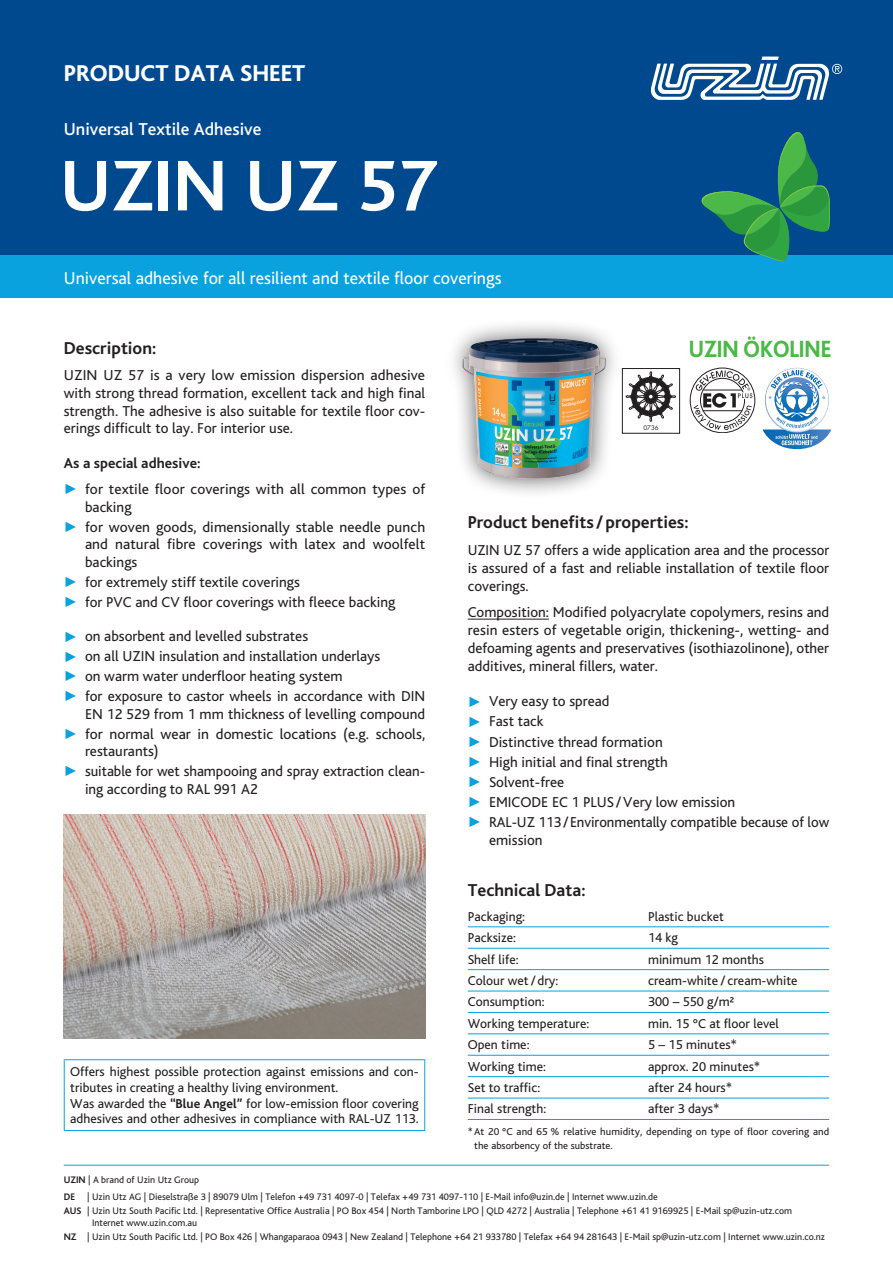
<style>
.page{position:relative;width:893px;height:1263px;background:#fff}
.page>*{position:absolute;margin:0;border:0;box-sizing:border-box;transform-origin:0 0}
.t1{font:700 75px "Bliss";color:#fff}
.t2{font:800 24.6px "Bliss";letter-spacing:-.005em;color:#4cb848;scale:.9 1}
.t3{font:800 24px "Bliss";color:#fff}
.t4{font:18px "Bliss";color:#fff}
.t5{font:700 18px "Bliss";color:#231f20}
.t6{font:500 18px "Bliss";color:#fff}
.t7{font:15px/17.7px "Bliss";color:#231f20;text-align:justify}
.t8{font:700 15px "Bliss";color:#231f20}
.t9{font:13.5px/15.8px "Bliss";color:#231f20}
.t10{font:10.5px/14.2px "Bliss";letter-spacing:.005em;color:#231f20}
.t11{font:9.9px/16.2px "Bliss";color:#231f20}
.t12{font:6.15px "Futura";color:#231f20}
.s1{color:#09a1de}
.s2{font-weight:700}
</style>
<div class="page">
<div style="left:0;top:0;width:893px;height:255px;background:#01498e"></div>
<div style="left:0;top:255px;width:893px;height:43px;background:#09a1de"></div>
<svg style="left:651px;top:57px;width:191px;height:43px"></svg>
<hr style="left:64px;top:1165px;width:765px;height:1px;background:#09a1de">
<hr style="left:468px;top:619px;width:81px;height:1px;background:#231f20">
<hr style="left:468px;top:926px;width:174px;height:1px;background:#09a1de">
<hr style="left:642px;top:926px;width:187px;height:1px;background:#09a1de">
<hr style="left:468px;top:948px;width:174px;height:1px;background:#09a1de">
<hr style="left:642px;top:948px;width:187px;height:1px;background:#09a1de">
<hr style="left:468px;top:969px;width:174px;height:1px;background:#09a1de">
<hr style="left:642px;top:969px;width:187px;height:1px;background:#09a1de">
<hr style="left:468px;top:990px;width:174px;height:1px;background:#09a1de">
<hr style="left:642px;top:990px;width:187px;height:1px;background:#09a1de">
<hr style="left:468px;top:1012px;width:174px;height:1px;background:#09a1de">
<hr style="left:642px;top:1012px;width:187px;height:1px;background:#09a1de">
<hr style="left:468px;top:1033px;width:174px;height:1px;background:#09a1de">
<hr style="left:642px;top:1033px;width:187px;height:1px;background:#09a1de">
<hr style="left:468px;top:1055px;width:174px;height:1px;background:#09a1de">
<hr style="left:642px;top:1055px;width:187px;height:1px;background:#09a1de">
<hr style="left:468px;top:1076px;width:174px;height:1px;background:#09a1de">
<hr style="left:642px;top:1076px;width:187px;height:1px;background:#09a1de">
<hr style="left:468px;top:1098px;width:174px;height:1px;background:#09a1de">
<hr style="left:642px;top:1098px;width:187px;height:1px;background:#09a1de">
<hr style="left:468px;top:1119px;width:174px;height:1px;background:#09a1de">
<hr style="left:642px;top:1119px;width:187px;height:1px;background:#09a1de">
<div style="left:443px;top:318px;width:183px;height:181px;background:#231f20;opacity:.75"></div>
<img style="left:461px;top:334px;width:147px;height:147px">
<img style="left:64px;top:815px;width:361px;height:223px">
<svg style="left:702px;top:132px;width:128px;height:129px"></svg>
<svg style="left:690px;top:368px;width:65px;height:65px"></svg>
<svg style="left:762px;top:368px;width:69px;height:81px"></svg>
<div style="left:622px;top:368px;width:58px;height:65px;background:#fff"></div>
<div style="left:622px;top:368px;width:58px;height:65px;border:1px solid #231f20"></div>
<svg style="left:625px;top:371px;width:51px;height:51px"></svg>
<hr style="left:64px;top:1059px;width:361px;height:1px;background:#09a1de">
<hr style="left:64px;top:1060px;width:1px;height:70px;background:#09a1de">
<hr style="left:424px;top:1060px;width:1px;height:70px;background:#09a1de">
<hr style="left:64px;top:1130px;width:361px;height:1px;background:#09a1de">
<h3 class="t3" style="left:64px;top:61px;width:243px">PRODUCT DATA SHEET</h3>
<p class="t6" style="left:64px;top:119px;width:199px">Universal Textile Adhesive</p>
<h1 class="t1" style="left:60px;top:147px;width:379px">UZIN UZ 57</h1>
<p class="t4" style="left:64px;top:268px;width:439px">Universal adhesive for all resilient and textile floor coverings</p>
<p class="t5" style="left:64px;top:339px;width:94px">Description:</p>
<p class="t7" style="left:64px;top:367px;width:363px">UZIN UZ 57 is a very low emission dispersion adhesive with strong thread formation, excellent tack and high final strength. The adhesive is also suitable for textile floor cov&shy;erings difficult to lay. For interior use.</p>
<p class="t8" style="left:64px;top:455px;width:138px">As a special adhesive:</p>
<p class="t7" style="left:85px;top:481px;width:342px;text-indent:-21px"><span class="s1">✓</span> for textile floor coverings with all common types of backing</p>
<p class="t7" style="left:85px;top:518px;width:342px;text-indent:-21px"><span class="s1">✓</span> for woven goods, dimensionally stable needle punch and natural fibre coverings with latex and woolfelt backings</p>
<p class="t7" style="left:64px;top:573px;width:238px"><span class="s1">✓</span> for extremely stiff textile coverings</p>
<p class="t7" style="left:64px;top:593px;width:333px"><span class="s1">✓</span> for PVC and CV floor coverings with fleece backing</p>
<p class="t7" style="left:64px;top:628px;width:246px"><span class="s1">✓</span> on absorbent and levelled substrates</p>
<p class="t7" style="left:64px;top:648px;width:318px"><span class="s1">✓</span> on all UZIN insulation and installation underlays</p>
<p class="t7" style="left:64px;top:668px;width:280px"><span class="s1">✓</span> on warm water underfloor heating system</p>
<p class="t7" style="left:64px;top:687px;width:363px;text-align:right"><span class="s1">✓</span> for exposure to castor wheels in accordance with DIN<br>EN 12 529 from 1 mm thickness of levelling compound</p>
<p class="t7" style="left:85px;top:725px;width:342px;text-indent:-21px"><span class="s1">✓</span> for normal wear in domestic locations (e.g. schools, restaurants)</p>
<p class="t7" style="left:85px;top:762px;width:342px;text-indent:-21px"><span class="s1">✓</span> suitable for wet shampooing and spray extraction clean&shy;ing according to RAL 991 A2</p>
<p class="t9" style="left:70px;top:1064px;width:350px">Offers highest possible protection against emissions and con&shy;tributes in creating a healthy living environment.<br>Was awarded the <span class="s2">“Blue Angel”</span> for low-emission floor covering adhesives and other adhesives in compliance with RAL-UZ 113.</p>
<p class="t12" style="left:643px;top:423px;width:17px">0736</p>
<h2 class="t2" style="left:689px;top:336px;width:160px">UZIN ÖKOLINE</h2>
<p class="t5" style="left:468px;top:513px;width:222px">Product benefits /properties:</p>
<p class="t7" style="left:468px;top:541px;width:363px">UZIN UZ 57 offers a wide application area and the processor is assured of a fast and reliable installation of textile floor coverings.</p>
<p class="t7" style="left:468px;top:604px;width:363px">Composition: Modified polyacrylate copolymers, resins and resin esters of vegetable origin, thickening-, wetting- and defoaming agents and preservatives (isothiazolinone), other additives, mineral fillers, water.</p>
<p class="t7" style="left:468px;top:693px;width:143px"><span class="s1">✓</span> Very easy to spread</p>
<p class="t7" style="left:468px;top:713px;width:77px"><span class="s1">✓</span> Fast tack</p>
<p class="t7" style="left:468px;top:733px;width:197px"><span class="s1">✓</span> Distinctive thread formation</p>
<p class="t7" style="left:468px;top:753px;width:202px"><span class="s1">✓</span> High initial and final strength</p>
<p class="t7" style="left:468px;top:773px;width:98px"><span class="s1">✓</span> Solvent-free</p>
<p class="t7" style="left:468px;top:793px;width:269px"><span class="s1">✓</span> EMICODE EC 1 PLUS /Very low emission</p>
<p class="t7" style="left:489px;top:813px;width:342px;text-indent:-21px"><span class="s1">✓</span> RAL-UZ 113/Environmentally compatible because of low emission</p>
<p class="t5" style="left:468px;top:881px;width:119px">Technical Data:</p>
<p class="t9" style="left:468px;top:909px;width:59px">Packaging:</p>
<p class="t9" style="left:648px;top:909px;width:77px">Plastic bucket</p>
<p class="t9" style="left:468px;top:930px;width:50px">Packsize:</p>
<p class="t9" style="left:648px;top:930px;width:31px">14 kg</p>
<p class="t9" style="left:468px;top:951px;width:52px">Shelf life:</p>
<p class="t9" style="left:648px;top:951px;width:118px">minimum 12 months</p>
<p class="t9" style="left:468px;top:973px;width:92px">Colour wet /dry:</p>
<p class="t9" style="left:648px;top:973px;width:151px">cream-white / cream-white</p>
<p class="t9" style="left:468px;top:994px;width:78px">Consumption:</p>
<p class="t9" style="left:648px;top:994px;width:88px">300 – 550 g/m²</p>
<p class="t9" style="left:468px;top:1016px;width:123px">Working temperature:</p>
<p class="t9" style="left:648px;top:1016px;width:132px">min. 15 °C at floor level</p>
<p class="t9" style="left:468px;top:1037px;width:63px">Open time:</p>
<p class="t9" style="left:648px;top:1037px;width:91px">5 – 15 minutes*</p>
<p class="t9" style="left:468px;top:1058px;width:80px">Working time:</p>
<p class="t9" style="left:648px;top:1058px;width:114px">approx. 20 minutes*</p>
<p class="t9" style="left:468px;top:1080px;width:74px">Set to traffic:</p>
<p class="t9" style="left:648px;top:1080px;width:86px">after 24 hours*</p>
<p class="t9" style="left:468px;top:1101px;width:80px">Final strength:</p>
<p class="t9" style="left:648px;top:1101px;width:73px">after 3 days*</p>
<p class="t10" style="left:474px;top:1124px;width:357px;text-indent:-6px">* At 20 °C and 65 % relative humidity, depending on type of floor covering and the absorbency of the substrate.</p>
<p class="t11" style="left:64px;top:1172px;width:596px"><span class="s2">UZIN</span> | A brand of Uzin Utz Group<br><span class="s2">DE</span> | Uzin Utz AG | Dieselstraße 3 | 89079 Ulm | Telefon +49 731 4097-0 | Telefax +49 731 4097-110 | E-Mail info@uzin.de | Internet www.uzin.de</p>
<p class="t11" style="left:92px;top:1205px;width:701px;line-height:12px;text-indent:-28px"><span class="s2">AUS</span> | Uzin Utz South Pacific Ltd. | Representative Office Australia | PO Box 454 | North Tamborine LPO | QLD 4272 | Australia | Telephone +61 41 9169925 | E-Mail sp@uzin-utz.com<br>Internet www.uzin.com.au</p>
<p class="t11" style="left:64px;top:1229px;width:763px"><span class="s2">NZ</span> | Uzin Utz South Pacific Ltd. | PO Box 426 | Whangaparaoa 0943 | New Zealand | Telephone +64 21 933780 | Telefax +64 94 281643 | E-Mail sp@uzin-utz.com | Internet www.uzin.co.nz</p>
</div>
